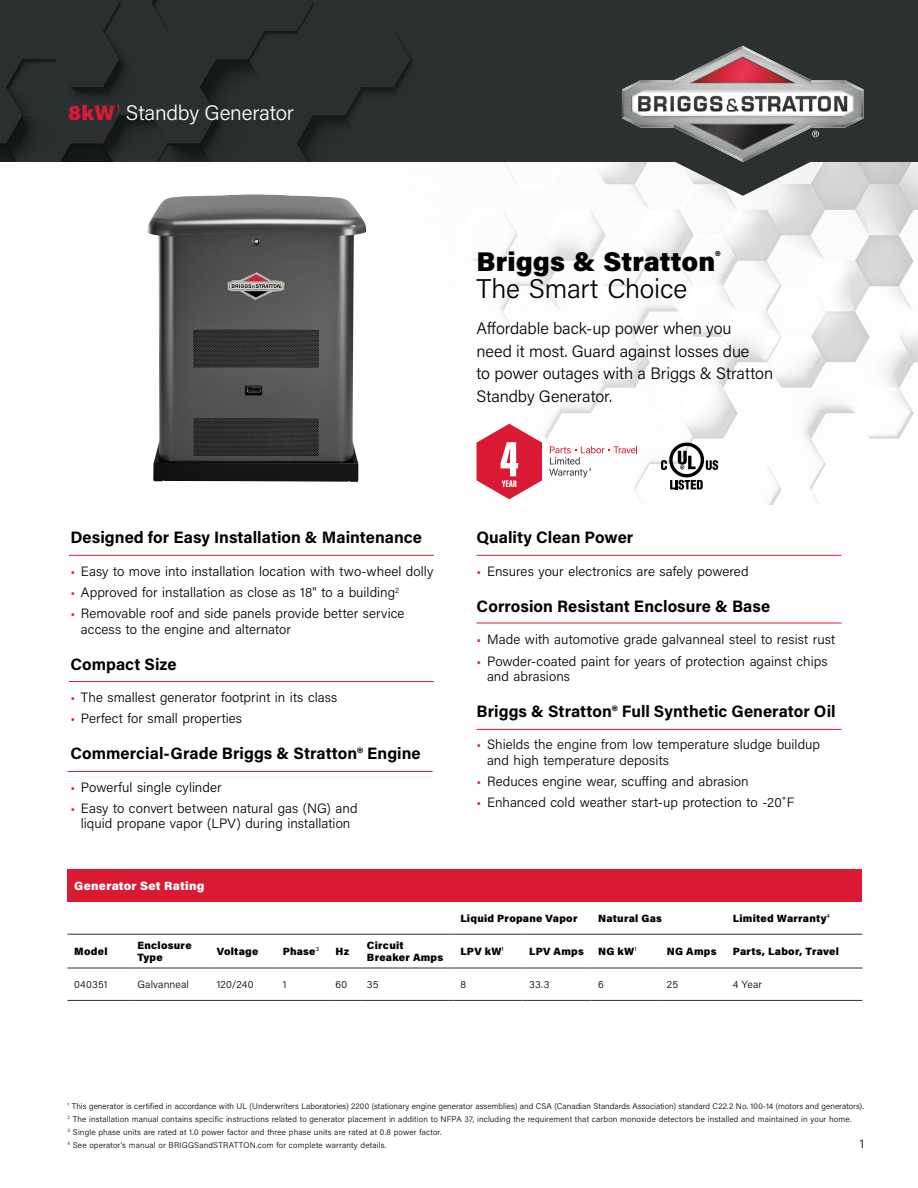
<style>
.page{position:relative;width:918px;height:1188px;background:#fff}
.page>*{position:absolute;margin:0;border:0;box-sizing:border-box;transform-origin:0 0}
.t1{font:900 27px/27px "Acumin Pro";color:#000}
.t2{font:300 21px "Acumin Pro";letter-spacing:-.01em;color:#fff}
.t3{font:700 16.5px "Acumin Pro";color:#000}
.t4{font:300 16.5px/22.5px "Acumin Pro";letter-spacing:-.005em;color:#000}
.t5{font:300 13.5px/15.3px "Acumin Pro";letter-spacing:.005em;color:#000}
.t6{font:900 12px "Acumin Pro";letter-spacing:.02em;color:#fff}
.t7{font:300 12px "Acumin Pro";color:#000}
.t8{font:900 10.5px/12.6px "Acumin Pro";letter-spacing:.025em;color:#000}
.t9{font:300 10.5px "Acumin Pro";letter-spacing:.015em;color:#000}
.t10{font:300 8.25px/12.9px "Acumin Pro";letter-spacing:.015em;color:#000}
.t11{font:300 4.8px "Acumin Pro";color:#000}
.s1{font-weight:900;color:#da1a32}
.s2{color:#da1a32}
.s3{font-weight:300}
</style>
<div class="page">
<img style="left:473px;top:196px;width:445px;height:308px">
<svg style="left:504px;top:162px;width:414px;height:34px"></svg>
<div style="left:0;top:0;width:918px;height:162px;background:#2a3030"></div>
<svg style="left:622px;top:46px;width:241px;height:116px;background:#726e6f"></svg>
<svg style="left:661px;top:443px;width:57px;height:47px"></svg>
<img style="left:147px;top:194px;width:220px;height:288px">
<svg style="left:477px;top:424px;width:65px;height:75px"></svg>
<svg style="left:549px;top:446px;width:88px;height:32px"></svg>
<hr style="left:69px;top:555px;width:365px;height:1px;background:#da1a32">
<hr style="left:69px;top:681px;width:365px;height:1px;background:#da1a32">
<hr style="left:68px;top:771px;width:365px;height:1px;background:#da1a32">
<hr style="left:477px;top:729px;width:365px;height:1px;background:#da1a32">
<hr style="left:477px;top:623px;width:365px;height:1px;background:#da1a32">
<hr style="left:477px;top:555px;width:365px;height:1px;background:#da1a32">
<div style="left:68px;top:869px;width:794px;height:33px;background:#da1a32"></div>
<hr style="left:68px;top:934px;width:63px;height:1px;background:#2b3131">
<hr style="left:131px;top:934px;width:79px;height:1px;background:#2b3131">
<hr style="left:210px;top:934px;width:66px;height:1px;background:#2b3131">
<hr style="left:276px;top:934px;width:53px;height:1px;background:#2b3131">
<hr style="left:329px;top:934px;width:31px;height:1px;background:#2b3131">
<hr style="left:360px;top:934px;width:94px;height:1px;background:#2b3131">
<hr style="left:454px;top:934px;width:68px;height:1px;background:#2b3131">
<hr style="left:522px;top:934px;width:69px;height:1px;background:#2b3131">
<hr style="left:591px;top:934px;width:69px;height:1px;background:#2b3131">
<hr style="left:660px;top:934px;width:66px;height:1px;background:#2b3131">
<hr style="left:726px;top:934px;width:136px;height:1px;background:#2b3131">
<hr style="left:68px;top:968px;width:63px;height:1px;background:#2b3131">
<hr style="left:131px;top:968px;width:79px;height:1px;background:#2b3131">
<hr style="left:210px;top:968px;width:66px;height:1px;background:#2b3131">
<hr style="left:276px;top:968px;width:53px;height:1px;background:#2b3131">
<hr style="left:329px;top:968px;width:31px;height:1px;background:#2b3131">
<hr style="left:360px;top:968px;width:94px;height:1px;background:#2b3131">
<hr style="left:454px;top:968px;width:68px;height:1px;background:#2b3131">
<hr style="left:522px;top:968px;width:69px;height:1px;background:#2b3131">
<hr style="left:591px;top:968px;width:69px;height:1px;background:#2b3131">
<hr style="left:660px;top:968px;width:66px;height:1px;background:#2b3131">
<hr style="left:726px;top:968px;width:136px;height:1px;background:#2b3131">
<hr style="left:68px;top:1000px;width:63px;height:1px;background:#2b3131">
<hr style="left:131px;top:1000px;width:79px;height:1px;background:#2b3131">
<hr style="left:210px;top:1000px;width:66px;height:1px;background:#2b3131">
<hr style="left:276px;top:1000px;width:53px;height:1px;background:#2b3131">
<hr style="left:329px;top:1000px;width:31px;height:1px;background:#2b3131">
<hr style="left:360px;top:1000px;width:94px;height:1px;background:#2b3131">
<hr style="left:454px;top:1000px;width:68px;height:1px;background:#2b3131">
<hr style="left:522px;top:1000px;width:69px;height:1px;background:#2b3131">
<hr style="left:591px;top:1000px;width:69px;height:1px;background:#2b3131">
<hr style="left:660px;top:1000px;width:66px;height:1px;background:#2b3131">
<hr style="left:726px;top:1000px;width:136px;height:1px;background:#2b3131">
<h2 class="t2" style="left:68px;top:98px;width:227px"><span class="s1">8kW</span><sup>1</sup> Standby Generator</h2>
<p class="t3" style="left:70px;top:526px;width:353px">Designed for Easy Installation &amp; Maintenance</p>
<p class="t5" style="left:70px;top:563px;width:364px"><span class="s2">•</span> Easy to move into installation location with two-wheel dolly</p>
<p class="t5" style="left:70px;top:584px;width:330px"><span class="s2">•</span> Approved for installation as close as 18" to a building<sup>2</sup></p>
<p class="t5" style="left:81px;top:605px;width:325px;text-indent:-11px"><span class="s2">•</span> Removable roof and side panels provide better service access to the engine and alternator</p>
<p class="t3" style="left:70px;top:652px;width:108px">Compact Size</p>
<p class="t5" style="left:70px;top:689px;width:268px"><span class="s2">•</span> The smallest generator footprint in its class</p>
<p class="t5" style="left:70px;top:710px;width:173px"><span class="s2">•</span> Perfect for small properties</p>
<p class="t3" style="left:70px;top:742px;width:352px">Commercial-Grade Briggs &amp; Stratton® Engine</p>
<p class="t5" style="left:70px;top:779px;width:153px"><span class="s2">•</span> Powerful single cylinder</p>
<p class="t5" style="left:70px;top:800px;width:289px;text-align:center"><span class="s2">•</span> Easy to convert between natural gas (NG) and liquid propane vapor (LPV) during installation</p>
<p class="t6" style="left:74px;top:877px;width:132px">Generator Set Rating</p>
<h1 class="t1" style="left:477px;top:247px;width:246px">Briggs &amp; Stratton<sup>®<br></sup><span class="s3">The Smart Choice</span></h1>
<p class="t4" style="left:477px;top:317px;width:298px">Affordable back-up power when you<br>need it most. Guard against losses due<br>to power outages with a Briggs &amp; Stratton Standby Generator.</p>
<p class="t11" style="left:589px;top:467px;width:4px">4</p>
<p class="t3" style="left:477px;top:526px;width:158px">Quality Clean Power</p>
<p class="t5" style="left:477px;top:563px;width:274px"><span class="s2">•</span> Ensures your electronics are safely powered</p>
<p class="t3" style="left:477px;top:595px;width:295px">Corrosion Resistant Enclosure &amp; Base</p>
<p class="t5" style="left:477px;top:631px;width:360px"><span class="s2">•</span> Made with automotive grade galvanneal steel to resist rust</p>
<p class="t5" style="left:487px;top:653px;width:342px;text-indent:-11px"><span class="s2">•</span> Powder-coated paint for years of protection against chips and abrasions</p>
<p class="t3" style="left:477px;top:700px;width:361px">Briggs &amp; Stratton® Full Synthetic Generator Oil</p>
<p class="t5" style="left:487px;top:736px;width:335px;text-indent:-11px"><span class="s2">•</span> Shields the engine from low temperature sludge buildup and high temperature deposits</p>
<p class="t5" style="left:477px;top:773px;width:274px"><span class="s2">•</span> Reduces engine wear, scuffing and abrasion</p>
<p class="t5" style="left:477px;top:794px;width:319px"><span class="s2">•</span> Enhanced cold weather start-up protection to -20˚F</p>
<p class="t8" style="left:460px;top:911px;width:119px">Liquid Propane Vapor</p>
<p class="t8" style="left:598px;top:911px;width:66px">Natural Gas</p>
<p class="t8" style="left:733px;top:911px;width:99px">Limited Warranty<sup>4</sup></p>
<p class="t8" style="left:74px;top:944px;width:35px">Model</p>
<p class="t8" style="left:137px;top:938px;width:56px">Enclosure<br>Type</p>
<p class="t8" style="left:217px;top:944px;width:43px">Voltage</p>
<p class="t8" style="left:283px;top:944px;width:38px">Phase<sup>3</sup></p>
<p class="t8" style="left:336px;top:944px;width:15px">Hz</p>
<p class="t8" style="left:367px;top:938px;width:78px">Circuit<br>Breaker Amps</p>
<p class="t8" style="left:460px;top:944px;width:45px">LPV kW<sup>1</sup></p>
<p class="t8" style="left:529px;top:944px;width:56px">LPV Amps</p>
<p class="t8" style="left:598px;top:944px;width:40px">NG kW<sup>1</sup></p>
<p class="t8" style="left:667px;top:944px;width:51px">NG Amps</p>
<p class="t8" style="left:733px;top:944px;width:108px">Parts, Labor, Travel</p>
<p class="t9" style="left:74px;top:977px;width:35px">040351</p>
<p class="t9" style="left:137px;top:977px;width:53px">Galvanneal</p>
<p class="t9" style="left:217px;top:977px;width:38px">120/240</p>
<p class="t9" style="left:283px;top:977px;width:5px">1</p>
<p class="t9" style="left:336px;top:977px;width:13px">60</p>
<p class="t9" style="left:367px;top:977px;width:13px">35</p>
<p class="t9" style="left:460px;top:977px;width:7px">8</p>
<p class="t9" style="left:529px;top:977px;width:22px">33.3</p>
<p class="t9" style="left:598px;top:977px;width:7px">6</p>
<p class="t9" style="left:667px;top:977px;width:13px">25</p>
<p class="t9" style="left:733px;top:977px;width:31px">4 Year</p>
<p class="t10" style="left:68px;top:1099px;width:798px"><sup>1</sup> This generator is certified in accordance with UL (Underwriters Laboratories) 2200 (stationary engine generator assemblies) and CSA (Canadian Standards Association) standard C22.2 No. 100-14 (motors and generators).<br><sup>2</sup> The installation manual contains specific instructions related to generator placement in addition to NFPA 37, including the requirement that carbon monoxide detectors be installed and maintained in your home.<br><sup>3</sup> Single phase units are rated at 1.0 power factor and three phase units are rated at 0.8 power factor.<br><sup>4</sup> See operator’s manual or BRIGGSandSTRATTON.com for complete warranty details.</p>
<p class="t7" style="left:860px;top:1135px;width:6px">1</p>
</div>
